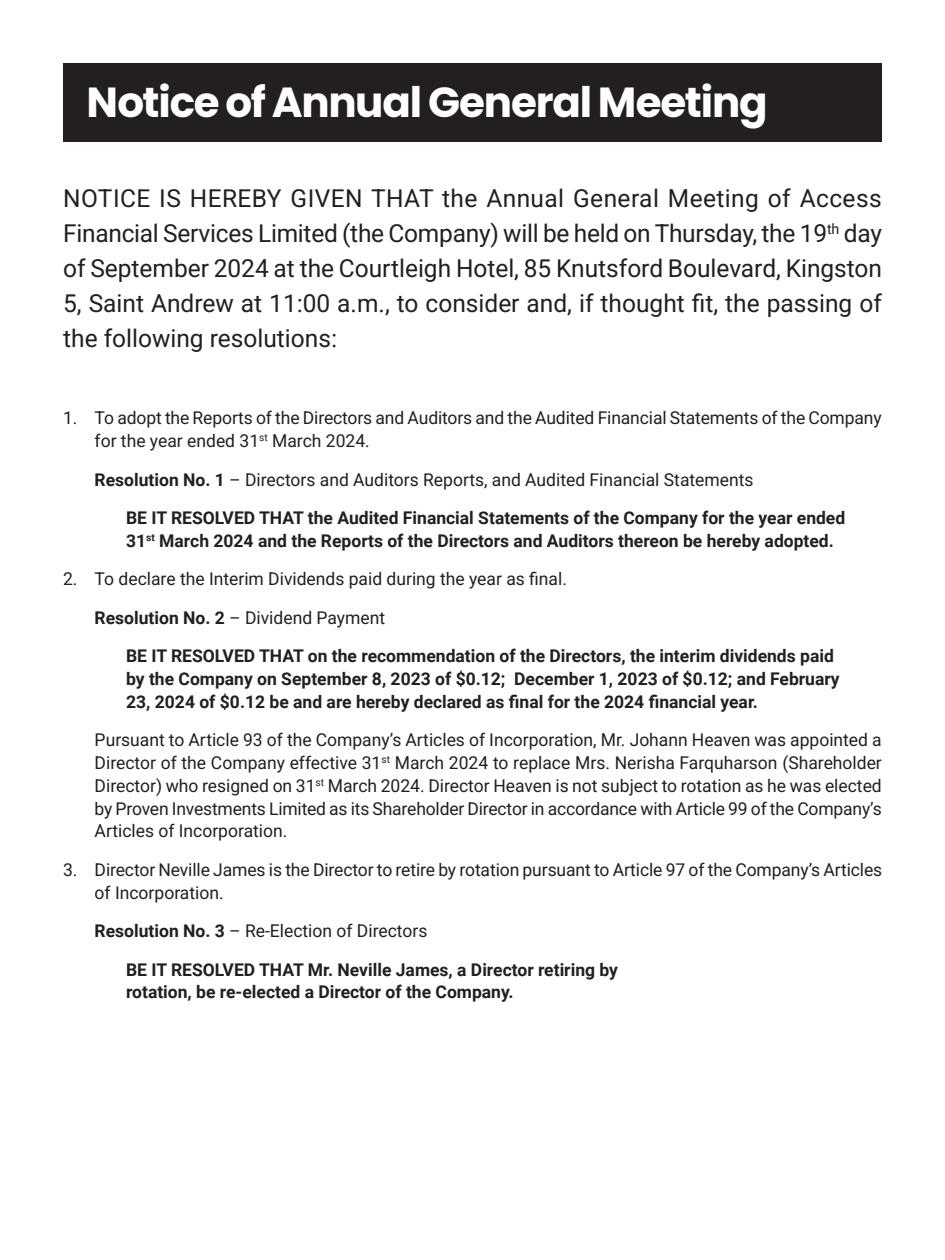
<style>
.page{position:relative;width:945px;height:1260px;background:#fff}
.page>*{position:absolute;margin:0;border:0;box-sizing:border-box;transform-origin:0 0}
.t1{font:700 42px "Poppins";letter-spacing:-.03em;color:#fff}
.t2{font:24.5px/35px "Roboto";color:#231f20;text-align:justify}
.t3{font:17.5px/22.8px "Roboto";letter-spacing:-.005em;color:#231f20}
.t4{font:700 17.5px/22.8px "Roboto";color:#231f20}
.s1{font-weight:700}
</style>
<div class="page">
<div style="left:63px;top:63px;width:819px;height:79px;background:#231f20"></div>
<h1 class="t1" style="left:87px;top:78px;width:683px">Notice of Annual General Meeting</h1>
<p class="t2" style="left:63px;top:180px;width:820px">NOTICE IS HEREBY GIVEN THAT the Annual General Meeting of Access Financial Services Limited (the Company) will be held on Thursday, the 19<sup>th</sup> day of September 2024 at the Courtleigh Hotel, 85 Knutsford Boulevard, Kingston 5, Saint Andrew at 11:00 a.m., to consider and, if thought fit, the passing of the following resolutions:</p>
<p class="t3" style="left:95px;top:406px;width:789px;text-indent:-32px">1. To adopt the Reports of the Directors and Auditors and the Audited Financial Statements of the Company for the year ended 31<sup>st</sup> March 2024.</p>
<p class="t3" style="left:95px;top:467px;width:660px"><span class="s1">Resolution No. 1</span> – Directors and Auditors Reports, and Audited Financial Statements</p>
<p class="t4" style="left:126px;top:506px;width:721px">BE IT RESOLVED THAT the Audited Financial Statements of the Company for the year ended<br>31<sup>st</sup> March 2024 and the Reports of the Directors and Auditors thereon be hereby adopted.</p>
<p class="t3" style="left:63px;top:567px;width:505px">2. To declare the Interim Dividends paid during the year as final.</p>
<p class="t3" style="left:95px;top:606px;width:292px"><span class="s1">Resolution No. 2</span> – Dividend Payment</p>
<p class="t4" style="left:126px;top:644px;width:715px">BE IT RESOLVED THAT on the recommendation of the Directors, the interim dividends paid by the Company on September 8, 2023 of $0.12; December 1, 2023 of $0.12; and February<br>23, 2024 of $0.12 be and are hereby declared as final for the 2024 financial year.</p>
<p class="t3" style="left:95px;top:728px;width:789px;text-align:justify">Pursuant to Article 93 of the Company’s Articles of Incorporation, Mr. Johann Heaven was appointed a Director of the Company effective 31<sup>st</sup> March 2024 to replace Mrs. Nerisha Farquharson (Shareholder Director) who resigned on 31<sup>st</sup> March 2024. Director Heaven is not subject to rotation as he was elected by Proven Investments Limited as its Shareholder Director in accordance with Article 99 of the Company’s Articles of Incorporation.</p>
<p class="t3" style="left:95px;top:858px;width:789px;text-indent:-32px">3. Director Neville James is the Director to retire by rotation pursuant to Article 97 of the Company’s Articles of Incorporation.</p>
<p class="t3" style="left:95px;top:919px;width:334px"><span class="s1">Resolution No. 3</span> – Re-Election of Directors</p>
<p class="t4" style="left:126px;top:957px;width:493px">BE IT RESOLVED THAT Mr. Neville James, a Director retiring by rotation, be re-elected a Director of the Company.</p>
</div>
